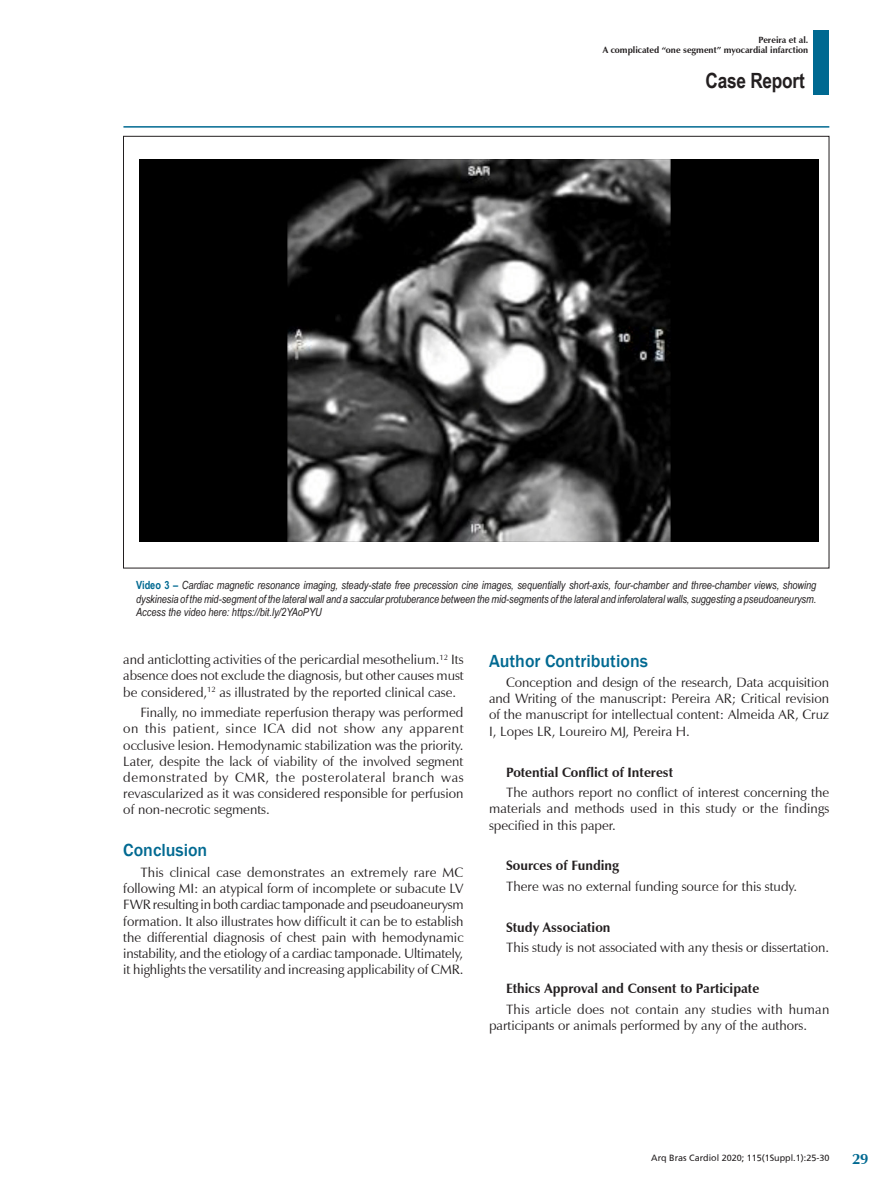
<style>
.page{position:relative;width:893px;height:1191px;background:#fff}
.page>*{position:absolute;margin:0;border:0;box-sizing:border-box;transform-origin:0 0}
.t1{font:700 21px "Arial Narrow";letter-spacing:-.01em;color:#231f20}
.t2{font:500 18px "Franklin Gothic";color:#006991}
.t3{font:700 15px "Zapf Humanist 601 BT";color:#006991}
.t4{font:13.5px/16.2px "Zapf Humanist 601 BT";color:#231f20;text-align:justify}
.t5{font:700 13.5px "Zapf Humanist 601 BT";color:#231f20}
.t6{font:italic 11.25px/13.5px "Arial Narrow";color:#231f20;text-align:justify}
.t7{font:700 9px/10.8px "Zapf Humanist 601 BT";color:#231f20;text-align:right}
.t8{font:9px "Frutiger";color:#231f20}
.s1{font-weight:700;font-style:normal;color:#006991}
</style>
<div class="page">
<hr style="left:123px;top:126px;width:706px;height:2px;background:#006991">
<div style="left:813px;top:30px;width:16px;height:64px;background:#006991"></div>
<img style="left:139px;top:159px;width:679px;height:382px">
<p class="t7" style="left:603px;top:34px;width:207px">Pereira et al.<br>A complicated “one segment” myocardial infarction</p>
<h1 class="t1" style="left:705px;top:64px;width:101px">Case Report</h1>
<p class="t6" style="left:136px;top:578px;width:682px"><span class="s1">Video 3 –</span> Cardiac magnetic resonance imaging, steady-state free precession cine images, sequentially short-axis, four-chamber and three-chamber views, showing dyskinesia of the mid-segment of the lateral wall and a saccular protuberance between the mid-segments of the lateral and inferolateral walls, suggesting a pseudoaneurysm.<br>Access the video here: https://bit.ly/2YAoPYU</p>
<h2 class="t2" style="left:489px;top:649px;width:160px">Author Contributions</h2>
<p class="t4" style="left:489px;top:674px;width:342px;text-indent:17px">Conception and design of the research, Data acquisition and Writing of the manuscript: Pereira AR; Critical revision of the manuscript for intellectual content: Almeida AR, Cruz I, Lopes LR, Loureiro MJ, Pereira H.</p>
<p class="t5" style="left:506px;top:763px;width:169px">Potential Conflict of Interest</p>
<p class="t4" style="left:489px;top:784px;width:342px;text-indent:17px">The authors report no conflict of interest concerning the materials and methods used in this study or the findings specified in this paper.</p>
<p class="t5" style="left:506px;top:857px;width:115px">Sources of Funding</p>
<p class="t4" style="left:506px;top:878px;width:293px">There was no external funding source for this study.</p>
<p class="t5" style="left:506px;top:919px;width:106px">Study Association</p>
<p class="t4" style="left:506px;top:939px;width:325px">This study is not associated with any thesis or dissertation.</p>
<p class="t5" style="left:506px;top:980px;width:255px">Ethics Approval and Consent to Participate</p>
<p class="t4" style="left:489px;top:1001px;width:342px;text-indent:17px">This article does not contain any studies with human participants or animals performed by any of the authors.</p>
<p class="t4" style="left:123px;top:651px;width:342px">and anticlotting activities of the pericardial mesothelium.<sup>12</sup> Its absence does not exclude the diagnosis, but other causes must be considered,<sup>12</sup> as illustrated by the reported clinical case.</p>
<p class="t4" style="left:123px;top:704px;width:342px;text-indent:17px">Finally, no immediate reperfusion therapy was performed on this patient, since ICA did not show any apparent occlusive lesion. Hemodynamic stabilization was the priority.<br>Later, despite the lack of viability of the involved segment demonstrated by CMR, the posterolateral branch was revascularized as it was considered responsible for perfusion of non-necrotic segments.</p>
<h2 class="t2" style="left:123px;top:839px;width:86px">Conclusion</h2>
<p class="t4" style="left:123px;top:864px;width:342px;text-indent:17px">This clinical case demonstrates an extremely rare MC following MI: an atypical form of incomplete or subacute LV FWR resulting in both cardiac tamponade and pseudoaneurysm formation. It also illustrates how difficult it can be to establish the differential diagnosis of chest pain with hemodynamic instability, and the etiology of a cardiac tamponade. Ultimately, it highlights the versatility and increasing applicability of CMR.</p>
<p class="t8" style="left:651px;top:1153px;width:180px">Arq Bras Cardiol 2020; 115(1Suppl.1):25-30</p>
<p class="t3" style="left:852px;top:1149px;width:18px">29</p>
</div>
